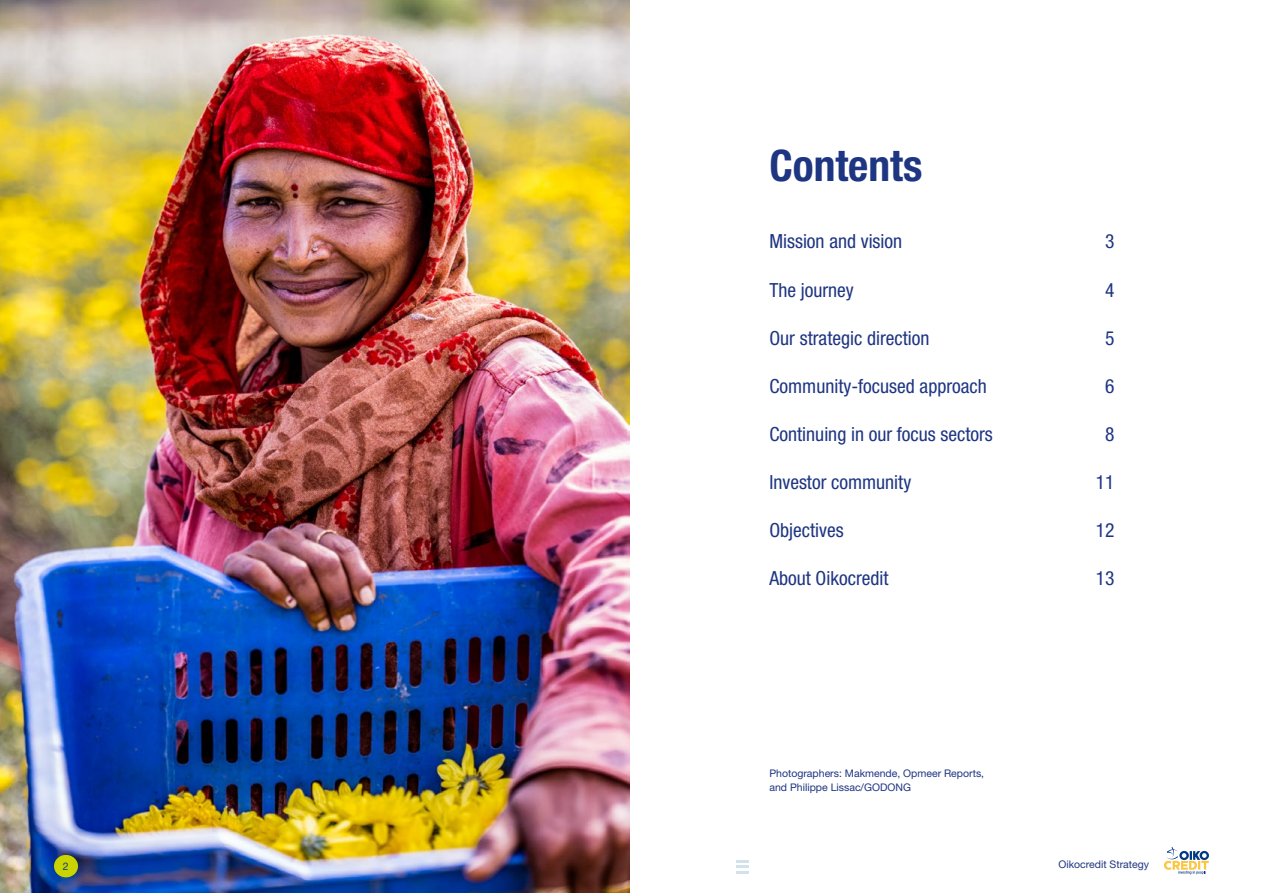
<style>
.page{position:relative;width:1263px;height:893px;background:#fff}
.page>*{position:absolute;margin:0;border:0;box-sizing:border-box;transform-origin:0 0}
.t1{font:700 condensed 43.5px "Helvetica Neue LT Std";color:#1e3582}
.t2{font:condensed 19.5px "Helvetica Neue LT Std";color:#1e3582}
.t3{font:10.5px/13.5px "Helvetica Neue LT Std";color:#1e3582}
.t4{font:10.5px "Helvetica Neue LT Std";color:#1f3682}
</style>
<div class="page">
<img style="left:0;top:0;width:630px;height:893px">
<svg style="left:1164px;top:847px;width:45px;height:27px"></svg>
<div style="left:54px;top:855px;width:24px;height:22px;background:#c9d400;border-radius:50%"></div>
<svg style="left:736px;top:860px;width:12px;height:14px"></svg>
<h1 class="t1" style="left:769px;top:139px;width:154px">Contents</h1>
<p class="t2" style="left:769px;top:230px;width:134px">Mission and vision</p>
<p class="t2" style="left:1105px;top:230px;width:11px">3</p>
<p class="t2" style="left:769px;top:278px;width:86px">The journey</p>
<p class="t2" style="left:1105px;top:278px;width:11px">4</p>
<p class="t2" style="left:769px;top:326px;width:162px">Our strategic direction</p>
<p class="t2" style="left:1105px;top:326px;width:11px">5</p>
<p class="t2" style="left:769px;top:374px;width:219px">Community-focused approach</p>
<p class="t2" style="left:1105px;top:374px;width:11px">6</p>
<p class="t2" style="left:769px;top:422px;width:225px">Continuing in our focus sectors</p>
<p class="t2" style="left:1105px;top:422px;width:11px">8</p>
<p class="t2" style="left:769px;top:470px;width:143px">Investor community</p>
<p class="t2" style="left:1096px;top:470px;width:20px">11</p>
<p class="t2" style="left:769px;top:518px;width:76px">Objectives</p>
<p class="t2" style="left:1096px;top:518px;width:20px">12</p>
<p class="t2" style="left:769px;top:566px;width:121px">About Oikocredit</p>
<p class="t2" style="left:1096px;top:566px;width:20px">13</p>
<p class="t3" style="left:769px;top:767px;width:216px">Photographers: Makmende, Opmeer Reports, and Philippe Lissac/GODONG</p>
<p class="t4" style="left:63px;top:859px;width:7px">2</p>
<p class="t4" style="left:1058px;top:858px;width:92px">Oikocredit Strategy</p>
</div>
